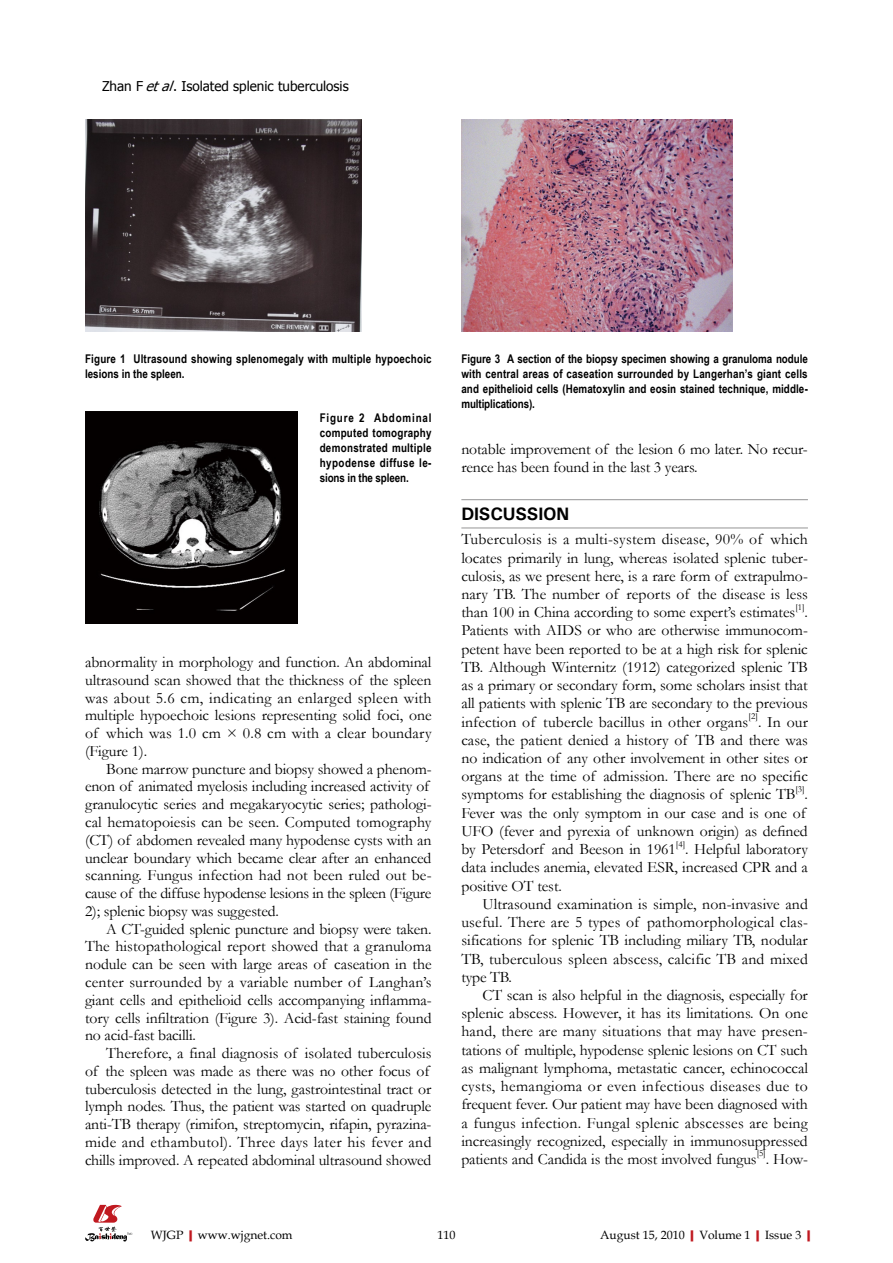
<style>
.page{position:relative;width:893px;height:1263px;background:#fff}
.page>*{position:absolute;margin:0;border:0;box-sizing:border-box;transform-origin:0 0}
.t1{font:700 18px "Univers";letter-spacing:-.01em;color:#000}
.t2{font:15.75px/17.7px "Garamond";letter-spacing:-.01em;color:#000;text-align:justify}
.t3{font:13.5px "Tahoma";color:#000}
.t4{font:700 12px/15px "Arial Narrow";letter-spacing:.015em;color:#000;text-align:justify}
.t5{font:12px "Book Antiqua";color:#000}
.t6{font:9.15px "Garamond";color:#000}
.s1{font-style:italic}
.s2{font-weight:700;color:#c01920}
</style>
<div class="page">
<svg style="left:85px;top:1205px;width:48px;height:36px"></svg>
<img style="left:85px;top:119px;width:277px;height:212px">
<img style="left:85px;top:411px;width:212px;height:213px">
<img style="left:461px;top:119px;width:271px;height:212px">
<hr style="left:461px;top:499px;width:347px;height:1px;background:#949495">
<hr style="left:461px;top:528px;width:347px;height:1px;background:#949495">
<p class="t3" style="left:102px;top:77px;width:248px">Zhan F <span class="s1">etal</span>. Isolated splenic tuberculosis</p>
<p class="t4" style="left:85px;top:351px;width:348px">Figure 1 Ultrasound showing splenomegaly with multiple hypoechoic lesions in the spleen.</p>
<p class="t4" style="left:320px;top:409px;width:113px">Figure 2 Abdominal com- puted tomography dem-onstrated multiple hypo-dense diffuse le&shy;sions in the spleen.</p>
<p class="t2" style="left:85px;top:653px;width:348px">abnormality in morphology and function. An abdominal ultrasound scan showed that the thickness of the spleen was about 5.6 cm, indicating an enlarged spleen with multiple hypoechoic lesions representing solid foci, one of which was 1.0 cm × 0.8 cm with a clear boundary (Figure 1).</p>
<p class="t2" style="left:85px;top:759px;width:348px;text-align:left;text-indent:21px">Bone marrow puncture and biopsy showed a phenom&shy;enon of animated myelosis including increased activity of granulocytic series and megakaryocytic series; pathologi&shy;cal hematopoiesis can be seen. Computed tomography (CT) of abdomen revealed many hypodense cysts with an unclear boundary which became clear after an enhanced scanning. Fungus infection had not been ruled out be&shy;cause of the diffuse hypodense lesions in the spleen (Figure 2); splenic biopsy was suggested.</p>
<p class="t2" style="left:85px;top:919px;width:348px;text-indent:21px">A CT-guided splenic puncture and biopsy were taken.<br>The histopathological report showed that a granuloma nodule can be seen with large areas of caseation in the center surrounded by a variable number of Langhan’s giant cells and epithelioid cells accompanying inflam-ma&shy;tory cells infiltration (Figure 3). Acid-fast staining found no acid-fast bacilli.</p>
<p class="t2" style="left:85px;top:1044px;width:348px;text-align:left;text-indent:21px">Therefore, a final diagnosis of isolated tuberculosis of the spleen was made as there was no other focus of tuberculosis detected in the lung, gastrointestinal tract or lymph nodes. Thus, the patient was started on quadruple anti-TB therapy (rimifon, streptomycin, rifapin, pyra-zina&shy;mide and ethambutol). Three days later his fever and chills improved. A repeated abdominal ultrasound showed</p>
<p class="t4" style="left:461px;top:351px;width:348px">Figure 3 A section of the biopsy specimen showing a granuloma nodule with central areas of caseation surrounded by Langerhan’s giant cells and epithelioid cells (Hematoxylin and eosin stained technique, middle&shy;multiplications).</p>
<p class="t2" style="left:461px;top:439px;width:348px;line-height:18.3px">notable improvement of the lesion 6 mo later. No recur&shy;rence has been found in the last 3 years.</p>
<p class="t1" style="left:461px;top:502px;width:110px">DISCUSSION</p>
<p class="t2" style="left:461px;top:530px;width:348px;line-height:18.3px">Tuberculosis is a multi-system disease, 90% of which locates primarily in lung, whereas isolated splenic tuber&shy;culosis, as we present here, is a rare form of extrapulmo&shy;nary TB. The number of reports of the disease is less than 100 in China according to some expert’s estimates</p>
<p class="t6" style="left:795px;top:601px;width:11px">[1]</p>
<p class="t2" style="left:461px;top:603px;width:348px;line-height:18.1px;text-indent:343px">.<br>Patients with AIDS or who are otherwise immunocom&shy;petent have been reported to be at a high risk for splenic TB. Although Winternitz (1912) categorized splenic TB as a primary or secondary form, some scholars insist that all patients with splenic TB are secondary to the previous infection of tubercle bacillus in other organs</p>
<p class="t6" style="left:748px;top:710px;width:11px">[2]</p>
<p class="t2" style="left:461px;top:712px;width:348px;line-height:18.3px;text-indent:297px">. In our case, the patient denied a history of TB and there was no indication of any other involvement in other sites or organs at the time of admission. There are no specific symptoms for establishing the diagnosis of splenic TB</p>
<p class="t6" style="left:795px;top:783px;width:11px">[3]</p>
<p class="t2" style="left:461px;top:785px;width:348px;line-height:18.1px;text-align:left;text-indent:343px">.<br>Fever was the only symptom in our case and is one of UFO (fever and pyrexia of unknown origin) as defined by Petersdorf and Beeson in 1961</p>
<p class="t6" style="left:676px;top:837px;width:11px">[4]</p>
<p class="t2" style="left:461px;top:840px;width:348px;line-height:18.3px;text-indent:224px">. Helpful laboratory data includes anemia, elevated ESR, increased CPR and a positive OT test.</p>
<p class="t2" style="left:461px;top:894px;width:348px;line-height:18.3px;text-indent:21px">Ultrasound examination is simple, non-invasive and useful. There are 5 types of pathomorphological clas&shy;sifications for splenic TB including miliary TB, nodular TB, tuberculous spleen abscess, calcific TB and mixed type TB.</p>
<p class="t2" style="left:461px;top:985px;width:348px;line-height:18.1px;text-indent:21px">CT scan is also helpful in the diagnosis, especially for splenic abscess. However, it has its limitations. On one hand, there are many situations that may have presen&shy;tations of multiple, hypodense splenic lesions on CT such as malignant lymphoma, metastatic cancer, echinococcal cysts, hemangioma or even infectious diseases due to frequent fever. Our patient may have been diagnosed with a fungus infection. Fungal splenic abscesses are being increasingly recognized, especially in immunosuppressed patients and Candida is the most involved fungus</p>
<p class="t6" style="left:757px;top:1147px;width:11px">[5]</p>
<p class="t2" style="left:766px;top:1150px;width:44px">. How-</p>
<p class="t5" style="left:151px;top:1226px;width:143px">WJGP<span class="s2">|</span>www.wjgnet.com</p>
<p class="t5" style="left:437px;top:1226px;width:19px">110</p>
<p class="t5" style="left:600px;top:1226px;width:217px">August 15, 2010<span class="s2">|</span>Volume 1<span class="s2">|</span>Issue 3<span class="s2">|</span></p>
</div>
